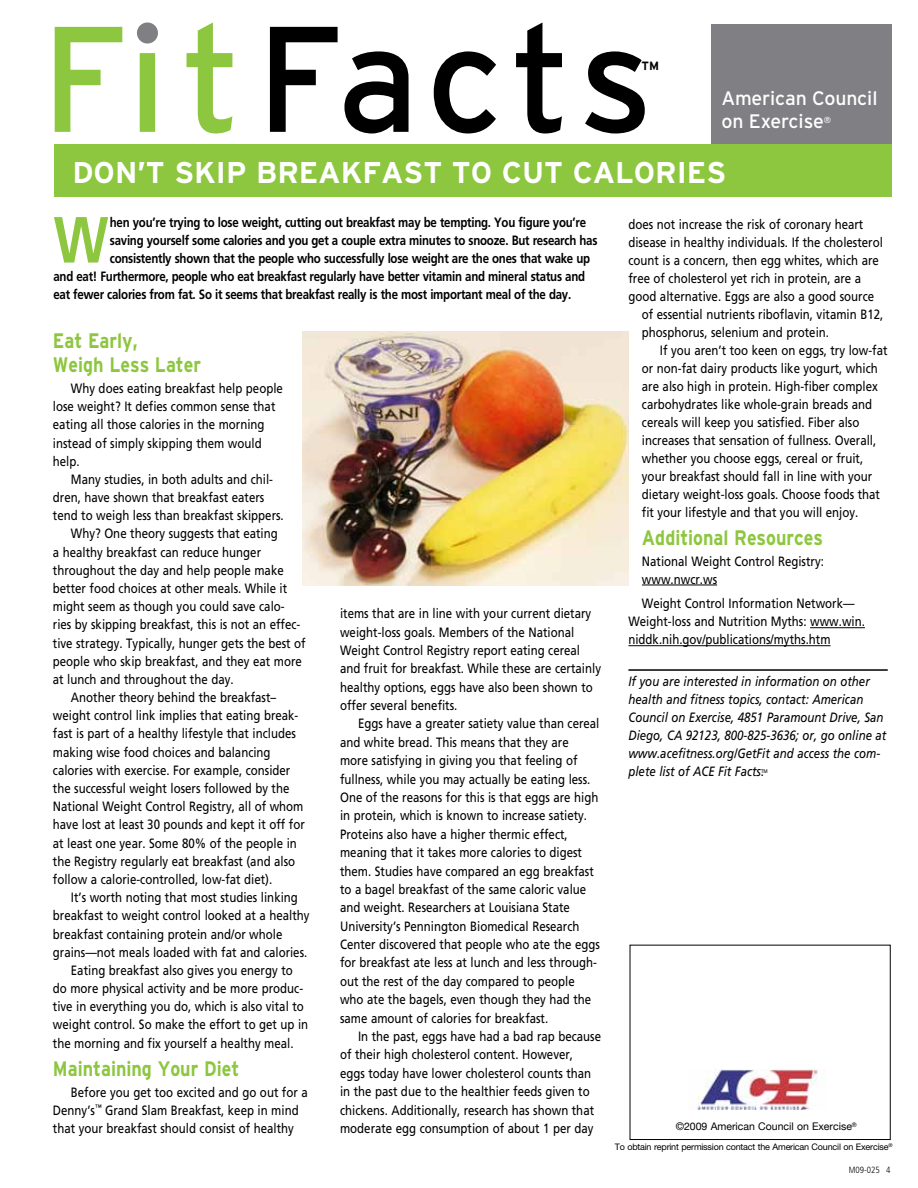
<style>
.page{position:relative;width:918px;height:1188px;background:#fff}
.page>*{position:absolute;margin:0;border:0;box-sizing:border-box;transform-origin:0 0}
.t1{font:700 65.1px "Frutiger";color:#8dc63f;scale:.85 1}
.t2{font:700 30px "Interstate";color:#fff}
.t3{font:700 21px/24.2px "Interstate";color:#8dc63f;scale:.85 1}
.t4{font:19.5px/23.5px "Interstate";letter-spacing:-.01em;color:#fff}
.t5{font:13.5px/18.5px "Frutiger";color:#000;scale:.85 1}
.t6{font:700 13.5px "Frutiger";letter-spacing:-.02em;color:#000;scale:.85 1}
.t7{font:italic 13.5px/18px "Frutiger";color:#000;scale:.85 1}
.t8{font:700 12px "Interstate";color:#000}
.t9{font:10.5px "Helvetica Neue";color:#000}
.t10{font:9px "Helvetica Neue";letter-spacing:-.02em;color:#000}
.t11{font:300 condensed 9px "Frutiger";color:#000}
.t12{font:8.7px "Interstate";color:#fff}
.t13{font:5.25px "Frutiger";color:#000;scale:.85 1}
</style>
<div class="page">
<div style="left:711px;top:25px;width:180px;height:141px;background:#807f83"></div>
<img style="left:688px;top:1070px;width:130px;height:40px">
<svg style="left:270px;top:22px;width:375px;height:112px"></svg>
<svg style="left:55px;top:22px;width:177px;height:112px"></svg>
<div style="left:137px;top:23px;width:21px;height:21px;background:#807f83;border-radius:50%"></div>
<div style="left:55px;top:145px;width:837px;height:52px;background:#8dc63f"></div>
<hr style="left:642px;top:585px;width:75px;height:1px;background:#000">
<hr style="left:810px;top:627px;width:55px;height:1px;background:#000">
<hr style="left:628px;top:645px;width:203px;height:1px;background:#000">
<hr style="left:628px;top:669px;width:260px;height:2px;background:#000">
<img style="left:303px;top:332px;width:325px;height:253px">
<p class="t8" style="left:642px;top:59px;width:19px">TM</p>
<h3 class="t4" style="left:721px;top:86px;width:158px">American Council on Exercise</h3>
<p class="t12" style="left:824px;top:115px;width:9px">®</p>
<h2 class="t2" style="left:72px;top:156px;width:652px">Don’t Skip Breakfast to Cut Calories</h2>
<h1 class="t1" style="left:53px;top:202px;width:67px">W</h1>
<p class="t6" style="left:110px;top:214px;width:562px">hen you’re trying to lose weight, cutting out breakfast may be tempting. You figure you’re</p>
<p class="t5" style="left:628px;top:215px;width:278px">does not increase the risk of coronary heart</p>
<p class="t5" style="left:628px;top:233px;width:301px">disease in healthy individuals. If the cholesterol</p>
<p class="t5" style="left:628px;top:251px;width:296px">count is a concern, then egg whites, which are</p>
<p class="t5" style="left:628px;top:269px;width:275px">free of cholesterol yet rich in protein, are a</p>
<p class="t5" style="left:628px;top:287px;width:291px">good alternative. Eggs are also a good source</p>
<p class="t5" style="left:642px;top:305px;width:285px">of essential nutrients riboflavin, vitamin B12,</p>
<p class="t5" style="left:642px;top:323px;width:222px">phosphorus, selenium and protein.</p>
<p class="t5" style="left:660px;top:341px;width:269px">If you aren’t too keen on eggs, try low-fat</p>
<p class="t5" style="left:642px;top:359px;width:279px">or non-fat dairy products like yogurt, which</p>
<p class="t5" style="left:642px;top:377px;width:279px">are also high in protein. High-fiber complex</p>
<p class="t5" style="left:642px;top:395px;width:272px">carbohydrates like whole-grain breads and</p>
<p class="t5" style="left:642px;top:413px;width:257px">cereals will keep you satisfied. Fiber also</p>
<p class="t5" style="left:642px;top:431px;width:277px">increases that sensation of fullness. Overall,</p>
<p class="t5" style="left:642px;top:449px;width:262px">whether you choose eggs, cereal or fruit,</p>
<p class="t5" style="left:642px;top:467px;width:273px">your breakfast should fall in line with your</p>
<p class="t5" style="left:642px;top:485px;width:282px">dietary weight-loss goals. Choose foods that</p>
<p class="t5" style="left:642px;top:503px;width:256px">fit your lifestyle and that you will enjoy.</p>
<h3 class="t3" style="left:642px;top:526px;width:215px">Additional Resources</h3>
<p class="t5" style="left:642px;top:552px;width:216px;line-height:18px">National Weight Control Registry: www.nwcr.ws</p>
<p class="t5" style="left:628px;top:595px;width:280px;line-height:18px;text-indent:13px">Weight Control Information Network—<br>Weight-loss and Nutrition Myths: www.win. niddk.nih.gov/publications/myths.htm</p>
<p class="t7" style="left:628px;top:672px;width:305px">If you are interested in information on other health and fitness topics, contact: American Council on Exercise, 4851 Paramount Drive, San Diego, CA 92123, 800-825-3636; or, go online at www.acefitness.org/GetFit and access the com&shy;plete list of ACE Fit Facts.</p>
<p class="t6" style="left:110px;top:232px;width:575px">saving yourself some calories and you get a couple extra minutes to snooze. But research has</p>
<p class="t6" style="left:110px;top:250px;width:567px">consistently shown that the people who successfully lose weight are the ones that wake up</p>
<p class="t6" style="left:53px;top:268px;width:627px">and eat! Furthermore, people who eat breakfast regularly have better vitamin and mineral status and</p>
<p class="t6" style="left:53px;top:286px;width:611px">eat fewer calories from fat. So it seems that breakfast really is the most important meal of the day.</p>
<h3 class="t3" style="left:53px;top:329px;width:176px">Eat Early,<br>Weigh Less Later</h3>
<p class="t5" style="left:53px;top:379px;width:272px;text-indent:18px">Why does eating breakfast help people lose weight? It defies common sense that eating all those calories in the morning instead of simply skipping them would help.</p>
<p class="t5" style="left:71px;top:470px;width:239px">Many studies, in both adults and chil-</p>
<p class="t5" style="left:53px;top:488px;width:250px">dren, have shown that breakfast eaters</p>
<p class="t5" style="left:53px;top:506px;width:273px">tend to weigh less than breakfast skippers.</p>
<p class="t5" style="left:71px;top:525px;width:245px">Why? One theory suggests that eating</p>
<p class="t5" style="left:53px;top:543px;width:246px">a healthy breakfast can reduce hunger</p>
<p class="t5" style="left:53px;top:561px;width:273px">throughout the day and help people make</p>
<p class="t5" style="left:53px;top:579px;width:277px">better food choices at other meals. While it</p>
<p class="t5" style="left:53px;top:597px;width:274px">might seem as though you could save calo-</p>
<p class="t5" style="left:53px;top:616px;width:293px">ries by skipping breakfast, this is not an effec-</p>
<p class="t5" style="left:53px;top:634px;width:299px">tive strategy. Typically, hunger gets the best of</p>
<p class="t5" style="left:53px;top:652px;width:294px">people who skip breakfast, and they eat more</p>
<p class="t5" style="left:53px;top:670px;width:214px">at lunch and throughout the day.</p>
<p class="t5" style="left:71px;top:688px;width:243px">Another theory behind the breakfast–</p>
<p class="t5" style="left:53px;top:706px;width:290px">weight control link implies that eating break-</p>
<p class="t5" style="left:53px;top:725px;width:287px">fast is part of a healthy lifestyle that includes</p>
<p class="t5" style="left:53px;top:743px;width:258px">making wise food choices and balancing</p>
<p class="t5" style="left:53px;top:761px;width:281px">calories with exercise. For example, consider</p>
<p class="t5" style="left:53px;top:779px;width:280px">the successful weight losers followed by the</p>
<p class="t5" style="left:53px;top:797px;width:296px">National Weight Control Registry, all of whom</p>
<p class="t5" style="left:53px;top:816px;width:298px">have lost at least 30 pounds and kept it off for</p>
<p class="t5" style="left:53px;top:834px;width:289px">at least one year. Some 80% of the people in</p>
<p class="t5" style="left:53px;top:852px;width:287px">the Registry regularly eat breakfast (and also</p>
<p class="t5" style="left:53px;top:870px;width:260px">follow a calorie-controlled, low-fat diet).</p>
<p class="t5" style="left:71px;top:888px;width:269px">It’s worth noting that most studies linking</p>
<p class="t5" style="left:53px;top:906px;width:303px">breakfast to weight control looked at a healthy</p>
<p class="t5" style="left:53px;top:925px;width:272px">breakfast containing protein and/or whole</p>
<p class="t5" style="left:53px;top:943px;width:301px">grains—not meals loaded with fat and calories.</p>
<p class="t5" style="left:71px;top:961px;width:263px">Eating breakfast also gives you energy to</p>
<p class="t5" style="left:53px;top:979px;width:296px">do more physical activity and be more produc-</p>
<p class="t5" style="left:53px;top:997px;width:297px">tive in everything you do, which is also vital to</p>
<p class="t5" style="left:53px;top:1016px;width:302px">weight control. So make the effort to get up in</p>
<p class="t5" style="left:53px;top:1034px;width:285px">the morning and fix yourself a healthy meal.</p>
<h3 class="t3" style="left:53px;top:1056px;width:221px">Maintaining Your Diet</h3>
<p class="t5" style="left:53px;top:1083px;width:301px;text-indent:18px">Before you get too excited and go out for a<br>Denny’s<sup>™</sup> Grand Slam Breakfast, keep in mind that your breakfast should consist of healthy</p>
<p class="t5" style="left:340px;top:604px;width:309px">items that are in line with your current dietary weight-loss goals. Members of the National Weight Control Registry report eating cereal and fruit for breakfast. While these are certainly healthy options, eggs have also been shown to offer several benefits.</p>
<p class="t5" style="left:340px;top:715px;width:307px;text-indent:18px">Eggs have a greater satiety value than cereal and white bread. This means that they are more satisfying in giving you that feeling of fullness, while you may actually be eating less.<br>One of the reasons for this is that eggs are high in protein, which is known to increase satiety.<br>Proteins also have a higher thermic effect, meaning that it takes more calories to digest them. Studies have compared an egg breakfast to a bagel breakfast of the same caloric value and weight. Researchers at Louisiana State University’s Pennington Biomedical Research Center discovered that people who ate the eggs for breakfast ate less at lunch and less through&shy;out the rest of the day compared to people who ate the bagels, even though they had the same amount of calories for breakfast.</p>
<p class="t5" style="left:340px;top:1027px;width:309px;text-indent:18px">In the past, eggs have had a bad rap because of their high cholesterol content. However, eggs today have lower cholesterol counts than in the past due to the healthier feeds given to chickens. Additionally, research has shown that moderate egg consumption of about 1 per day</p>
<p class="t13" style="left:761px;top:768px;width:9px">TM</p>
<p class="t9" style="left:676px;top:1120px;width:183px">©2009 American Council on Exercise<sup>®</sup></p>
<p class="t10" style="left:615px;top:1141px;width:279px">To obtain reprint permission contact the American Council on Exercise<sup>®</sup></p>
<p class="t11" style="left:849px;top:1164px;width:43px">M09-025 4</p>
</div>
